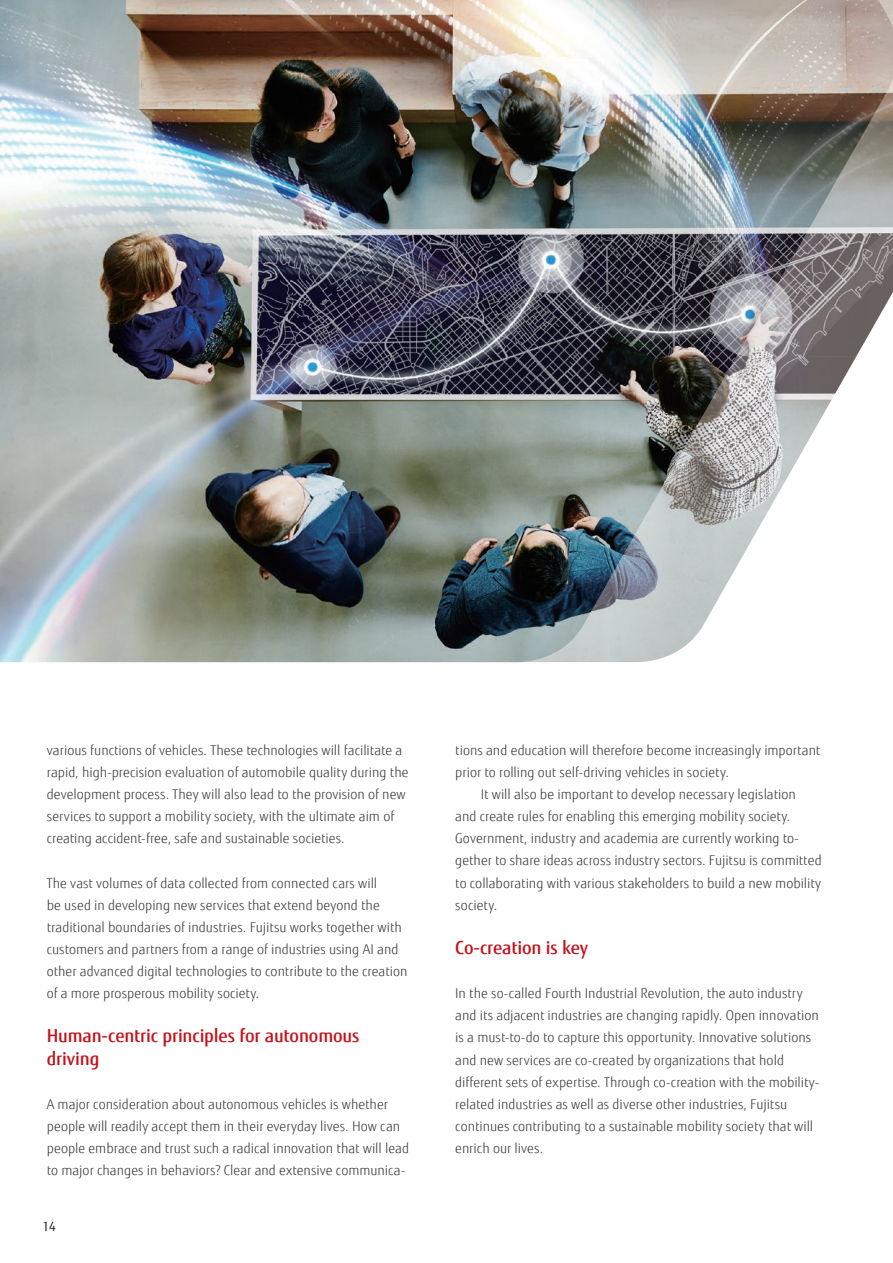
<style>
.page{position:relative;width:893px;height:1263px;background:#fff}
.page>*{position:absolute;margin:0;border:0;box-sizing:border-box;transform-origin:0 0}
.t1{font:500 18px/22.5px "Fujitsu Sans";letter-spacing:-.01em;color:#c4121a}
.t2{font:300 13.5px/22.2px "Fujitsu Sans";letter-spacing:.005em;color:#3e3e3f}
.t3{font:12.75px "Fujitsu Sans";color:#231f20}
</style>
<div class="page">
<img style="left:0;top:0;width:893px;height:662px">
<p class="t2" style="left:47px;top:739px;width:363px">various functions of vehicles. These technologies will facilitate a rapid, high-precision evaluation of automobile quality during the development process. They will also lead to the provision of new services to support a mobility society, with the ultimate aim of creating accident-free, safe and sustainable societies.</p>
<p class="t2" style="left:47px;top:872px;width:362px">The vast volumes of data collected from connected cars will<br>be used in developing new services that extend beyond the traditional boundaries of industries. Fujitsu works together with customers and partners from a range of industries using AI and other advanced digital technologies to contribute to the creation of a more prosperous mobility society.</p>
<h1 class="t1" style="left:47px;top:1025px;width:314px">Human-centric principles for autonomous driving</h1>
<p class="t2" style="left:47px;top:1093px;width:364px">A major consideration about autonomous vehicles is whether people will readily accept them in their everyday lives. How can people embrace and trust such a radical innovation that will lead to major changes in behaviors? Clear and extensive communica-</p>
<p class="t3" style="left:43px;top:1219px;width:15px">14</p>
<p class="t2" style="left:455px;top:739px;width:366px">tions and education will therefore become increasingly important</p>
<p class="t2" style="left:455px;top:761px;width:275px">prior to rolling out self-driving vehicles in society.</p>
<p class="t2" style="left:481px;top:783px;width:317px">It will also be important to develop necessary legislation</p>
<p class="t2" style="left:455px;top:805px;width:337px">and create rules for enabling this emerging mobility society.</p>
<p class="t2" style="left:455px;top:827px;width:345px">Government, industry and academia are currently working to-</p>
<p class="t2" style="left:455px;top:850px;width:368px">gether to share ideas across industry sectors. Fujitsu is committed</p>
<p class="t2" style="left:455px;top:872px;width:367px">to collaborating with various stakeholders to build a new mobility</p>
<p class="t2" style="left:455px;top:894px;width:44px">society.</p>
<h1 class="t1" style="left:455px;top:936px;width:135px">Co-creation is key</h1>
<p class="t2" style="left:455px;top:982px;width:366px">In the so-called Fourth Industrial Revolution, the auto industry and its adjacent industries are changing rapidly. Open innovation is a must-to-do to capture this opportunity. Innovative solutions and new services are co-created by organizations that hold different sets of expertise. Through co-creation with the mobility&shy;related industries as well as diverse other industries, Fujitsu continues contributing to a sustainable mobility society that will enrich our lives.</p>
</div>
